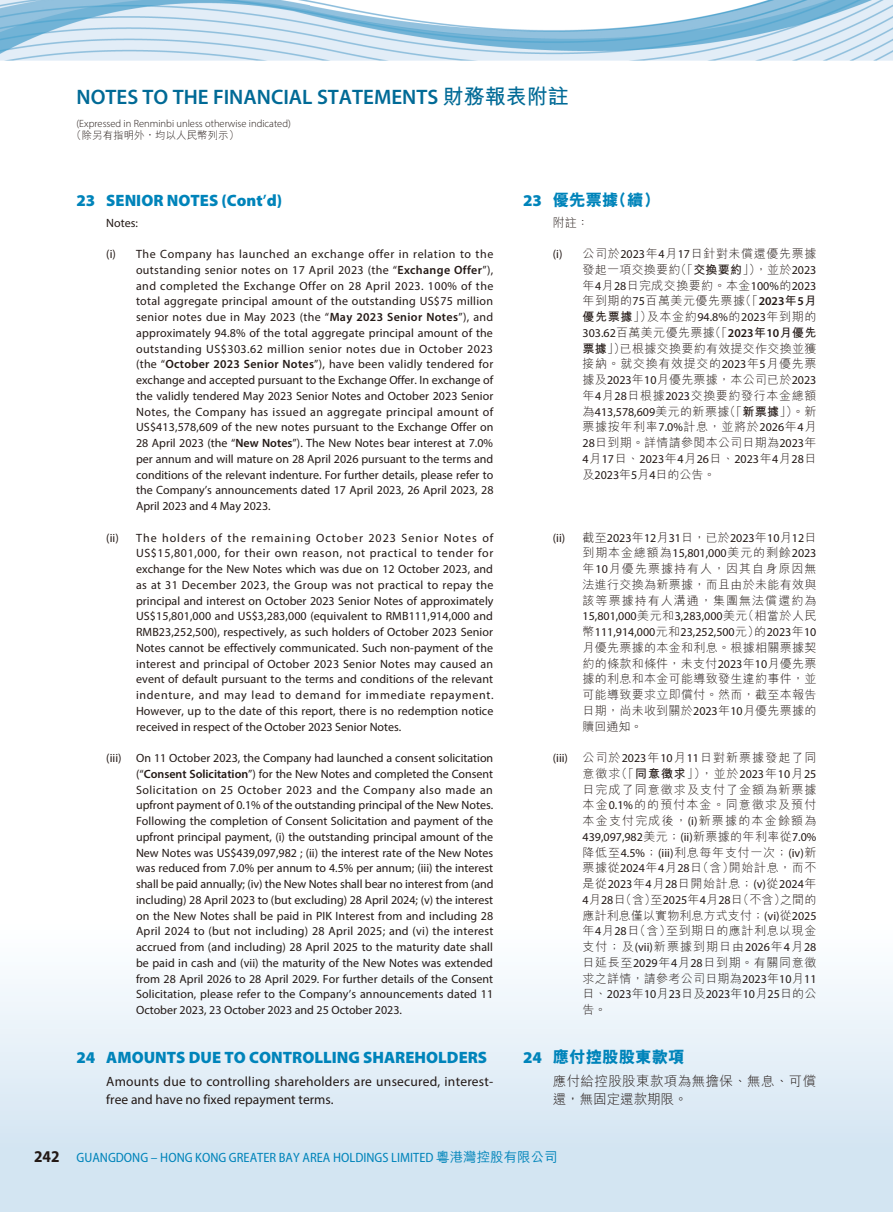
<style>
.page{position:relative;width:893px;height:1212px;background:#fff}
.page>*{position:absolute;margin:0;border:0;box-sizing:border-box;transform-origin:0 0}
.t1{font:600 21px "Myriad Pro";color:#006a96}
.t2{font:900 16.5px "Myriad Pro";color:#0084ba}
.t3{font:800 16.5px "M Hei HK";color:#0084ba}
.t4{font:13.5px/18px "Myriad Pro";letter-spacing:.015em;color:#231916}
.t5{font:semi-condensed 13.5px "Myriad Pro";color:#0084ba}
.t6{font:300 13.5px/18px "M Hei HK";letter-spacing:.03em;color:#231916}
.t7{font:12px/15.8px "Myriad Pro";color:#231916;text-align:justify}
.t8{font:300 12px/15.8px "M Hei HK";letter-spacing:.05em;color:#231916;text-align:justify}
.t9{font:300 10.5px "Myriad Pro";color:#231916}
.t10{font:300 10.5px "M Hei HK";color:#231916}
.s1{font-family:"M Hei HK";font-weight:700}
.s2{font-weight:600}
.s3{font-family:"Myriad Pro";font-weight:900}
.s4{font-family:"Myriad Pro";font-weight:400}
.s5{font-weight:700}
.s6{font-family:"Myriad Pro";font-weight:600}
.s7{font-family:"M Hei HK";font-weight:300}
.s8{font-weight:700;font-size:16.5px;color:#231916}
.s9{font-family:"M Hei HK";font-weight:500;font-stretch:normal}
</style>
<div class="page">
<img style="left:0;top:0;width:893px;height:61px">
<div style="left:0;top:790px;width:893px;height:422px;background:linear-gradient(to bottom,#fff,#d0e3f1)"></div>
<h1 class="t1" style="left:77px;top:83px;width:494px">NOTES TO THE FINANCIAL STATEMENTS <span class="s1">財務報表附註</span></h1>
<p class="t9" style="left:77px;top:117px;width:216px">(Expressed in Renminbi unless otherwise indicated)</p>
<p class="t10" style="left:71px;top:129px;width:170px">（除另有指明外，均以人民幣列示）</p>
<h2 class="t2" style="left:77px;top:189px;width:207px">23 SENIOR NOTES (Cont<span class="s2">’</span>d)</h2>
<p class="t7" style="left:106px;top:215px;width:33px">Notes:</p>
<p class="t7" style="left:136px;top:246px;width:359px;text-indent:-30px">(i) The Company has launched an exchange offer in relation to the outstanding senior notes on 17 April 2023 (the “<span class="s2">Exchange Offer</span>”), and completed the Exchange Offer on 28 April 2023. 100% of the total aggregate principal amount of the outstanding US$75 million senior notes due in May 2023 (the “<span class="s2">May 2023 Senior Notes</span>”), and approximately 94.8% of the total aggregate principal amount of the outstanding US$303.62 million senior notes due in October 2023 (the “<span class="s2">October 2023 Senior Notes</span>”), have been validly tendered for exchange and accepted pursuant to the Exchange Offer. In exchange of the validly tendered May 2023 Senior Notes and October 2023 Senior Notes, the Company has issued an aggregate principal amount of US$413,578,609 of the new notes pursuant to the Exchange Offer on 28 April 2023 (the “<span class="s2">New Notes</span>”). The New Notes bear interest at 7.0% per annum and will mature on 28 April 2026 pursuant to the terms and conditions of the relevant indenture. For further details, please refer to the Company’s announcements dated 17 April 2023, 26 April 2023, 28<br>April 2023 and 4 May 2023.</p>
<p class="t7" style="left:106px;top:529px;width:14px">(ii)</p>
<p class="t7" style="left:136px;top:529px;width:359px">The holders of the remaining October 2023 Senior Notes of US$15,801,000, for their own reason, not practical to tender for exchange for the New Notes which was due on 12 October 2023, and as at 31 December 2023, the Group was not practical to repay the principal and interest on October 2023 Senior Notes of approximately US$15,801,000 and US$3,283,000 (equivalent to RMB111,914,000 and RMB23,252,500), respectively, as such holders of October 2023 Senior Notes cannot be effectively communicated. Such non-payment of the interest and principal of October 2023 Senior Notes may caused an event of default pursuant to the terms and conditions of the relevant indenture, and may lead to demand for immediate repayment.<br>However, up to the date of this report, there is no redemption notice received in respect of the October 2023 Senior Notes.</p>
<p class="t7" style="left:136px;top:750px;width:359px;text-indent:-30px">(iii) On 11 October 2023, the Company had launched a consent solicitation (“<span class="s2">Consent Solicitation</span>”) for the New Notes and completed the Consent Solicitation on 25 October 2023 and the Company also made an upfront payment of 0.1% of the outstanding principal of the New Notes.<br>Following the completion of Consent Solicitation and payment of the upfront principal payment, (i) the outstanding principal amount of the New Notes was US$439,097,982 ; (ii) the interest rate of the New Notes was reduced from 7.0% per annum to 4.5% per annum; (iii) the interest shall be paid annually; (iv) the New Notes shall bear no interest from (and including) 28 April 2023 to (but excluding) 28 April 2024; (v) the interest on the New Notes shall be paid in PIK Interest from and including 28<br>April 2024 to (but not including) 28 April 2025; and (vi) the interest accrued from (and including) 28 April 2025 to the maturity date shall be paid in cash and (vii) the maturity of the New Notes was extended from 28 April 2026 to 28 April 2029. For further details of the Consent Solicitation, please refer to the Company’s announcements dated 11<br>October 2023, 23 October 2023 and 25 October 2023.</p>
<h2 class="t2" style="left:77px;top:1046px;width:412px">24 AMOUNTS DUE TO CONTROLLING SHAREHOLDERS</h2>
<p class="t4" style="left:106px;top:1072px;width:389px">Amounts due to controlling shareholders are unsecured, interest&shy;free and have no fixed repayment terms.</p>
<h2 class="t3" style="left:523px;top:192px;width:139px"><span class="s3">23</span> 優先票據（續）</h2>
<p class="t8" style="left:553px;top:214px;width:37px">附註：</p>
<p class="t8" style="left:582px;top:246px;width:235px;text-indent:-30px"><span class="s4">(i)</span> 公司於<span class="s4">2023</span>年<span class="s4">4</span>月<span class="s4">17</span>日針對未償還優先票據發起一項交換要約（「<span class="s5">交換要約</span>」），並於<span class="s4">2023</span>年<span class="s4">4</span>月<span class="s4">28</span>日完成交換要約。本金<span class="s4">100%</span>的<span class="s4">2023</span>年到期的<span class="s4">75</span>百萬美元優先票據（「<span class="s6">2023</span><span class="s5">年</span><span class="s6">5</span><span class="s5">月優先票據</span>」）及本金約<span class="s4">94.8%</span>的<span class="s4">2023</span>年到期的<span class="s4">303.62</span>百萬美元優先票據（「<span class="s6">2023</span><span class="s5">年</span><span class="s6">10</span><span class="s5">月優先票據</span>」）已根據交換要約有效提交作交換並獲接納。就交換有效提交的<span class="s4">2023</span>年<span class="s4">5</span>月優先票據及<span class="s4">2023</span>年<span class="s4">10</span>月優先票據，本公司已於<span class="s4">2023</span>年<span class="s4">4</span>月<span class="s4">28</span>日根據<span class="s4">2023</span>交換要約發行本金總額為<span class="s4">413,578,609</span>美元的新票據（「<span class="s5">新票據</span>」）。新票據按年利率<span class="s4">7.0%</span>計息，並將於<span class="s4">2026</span>年<span class="s4">4</span>月<span class="s4">28</span>日到期。詳情請參閱本公司日期為<span class="s4">2023</span>年</p>
<p class="t7" style="left:582px;top:451px;width:235px">4<span class="s7">月</span>17<span class="s7">日、</span>2023<span class="s7">年</span>4<span class="s7">月</span>26<span class="s7">日、</span>2023<span class="s7">年</span>4<span class="s7">月</span>28<span class="s7">日</span></p>
<p class="t8" style="left:582px;top:466px;width:134px">及<span class="s4">2023</span>年<span class="s4">5</span>月<span class="s4">4</span>日的公告。</p>
<p class="t7" style="left:553px;top:529px;width:14px">(ii)</p>
<p class="t7" style="left:582px;top:529px;width:235px"><span class="s7">截至</span>2023<span class="s7">年</span>12<span class="s7">月</span>31<span class="s7">日，已於</span>2023<span class="s7">年</span>10<span class="s7">月</span>12<span class="s7">日到期本金總額為</span>15,801,000<span class="s7">美元的剩餘</span>2023</p>
<p class="t8" style="left:583px;top:561px;width:235px">年<span class="s4">10</span>月優先票據持有人，因其自身原因無法進行交換為新票據，而且由於未能有效與該等票據持有人溝通，集團無法償還約為</p>
<p class="t7" style="left:583px;top:608px;width:235px">15,801,000<span class="s7">美元和</span>3,283,000<span class="s7">美元（相當於人民幣</span>111,914,000<span class="s7">元和</span>23,252,500<span class="s7">元）的</span>2023<span class="s7">年</span>10</p>
<p class="t8" style="left:583px;top:639px;width:235px">月優先票據的本金和利息。根據相關票據契約的條款和條件，未支付<span class="s4">2023</span>年<span class="s4">10</span>月優先票據的利息和本金可能導致發生違約事件，並可能導致要求立即償付。然而，截至本報告日期，尚未收到關於<span class="s4">2023</span>年<span class="s4">10</span>月優先票據的贖回通知。</p>
<p class="t8" style="left:583px;top:750px;width:235px;text-indent:-30px"><span class="s4">(iii)</span> 公司於<span class="s4">2023</span>年<span class="s4">10</span>月<span class="s4">11</span>日對新票據發起了同意徵求（「<span class="s5">同意徵求</span>」），並於<span class="s4">2023</span>年<span class="s4">10</span>月<span class="s4">25</span>日完成了同意徵求及支付了金額為新票據本金<span class="s4">0.1%</span>的的預付本金。同意徵求及預付本金支付完成後，<span class="s4">(i)</span>新票據的本金餘額為</p>
<p class="t7" style="left:583px;top:829px;width:235px">439,097,982<span class="s7">美元；</span>(ii)<span class="s7">新票據的年利率從</span>7.0%</p>
<p class="t8" style="left:583px;top:844px;width:235px">降低至<span class="s4">4.5%</span>；<span class="s4">(iii)</span>利息每年支付一次；<span class="s4">(iv)</span>新票據從<span class="s4">2024</span>年<span class="s4">4</span>月<span class="s4">28</span>日（含）開始計息，而不</p>
<p class="t7" style="left:583px;top:876px;width:235px"><span class="s7">是從</span>2023<span class="s7">年</span>4<span class="s7">月</span>28<span class="s7">日開始計息；</span>(v)<span class="s7">從</span>2024<span class="s7">年</span></p>
<p class="t8" style="left:583px;top:891px;width:235px"><span class="s4">4</span>月<span class="s4">28</span>日（含）至<span class="s4">2025</span>年<span class="s4">4</span>月<span class="s4">28</span>日（不含）之間的應計利息僅以實物利息方式支付；<span class="s4">(vi)</span>從<span class="s4">2025</span>年<span class="s4">4</span>月<span class="s4">28</span>日（含）至到期日的應計利息以現金支付；及<span class="s4">(vii)</span>新票據到期日由<span class="s4">2026</span>年<span class="s4">4</span>月<span class="s4">28</span>日延長至<span class="s4">2029</span>年<span class="s4">4</span>月<span class="s4">28</span>日到期。有關同意徵求之詳情，請參考公司日期為<span class="s4">2023</span>年<span class="s4">10</span>月<span class="s4">11</span></p>
<p class="t7" style="left:583px;top:986px;width:235px"><span class="s7">日、</span>2023<span class="s7">年</span>10<span class="s7">月</span>23<span class="s7">日及</span>2023<span class="s7">年</span>10<span class="s7">月</span>25<span class="s7">日的公</span></p>
<p class="t8" style="left:583px;top:1001px;width:25px">告。</p>
<h2 class="t3" style="left:523px;top:1049px;width:163px"><span class="s3">24</span> 應付控股股東款項</h2>
<p class="t6" style="left:553px;top:1072px;width:265px">應付給控股股東款項為無擔保、無息、可償還，無固定還款期限。</p>
<p class="t5" style="left:34px;top:1149px;width:525px"><span class="s8">242</span> GUANGDONG – HONG KONG GREATER BAY AREA HOLDINGS LIMITED <span class="s9">粵港灣控股有限公司</span></p>
</div>
